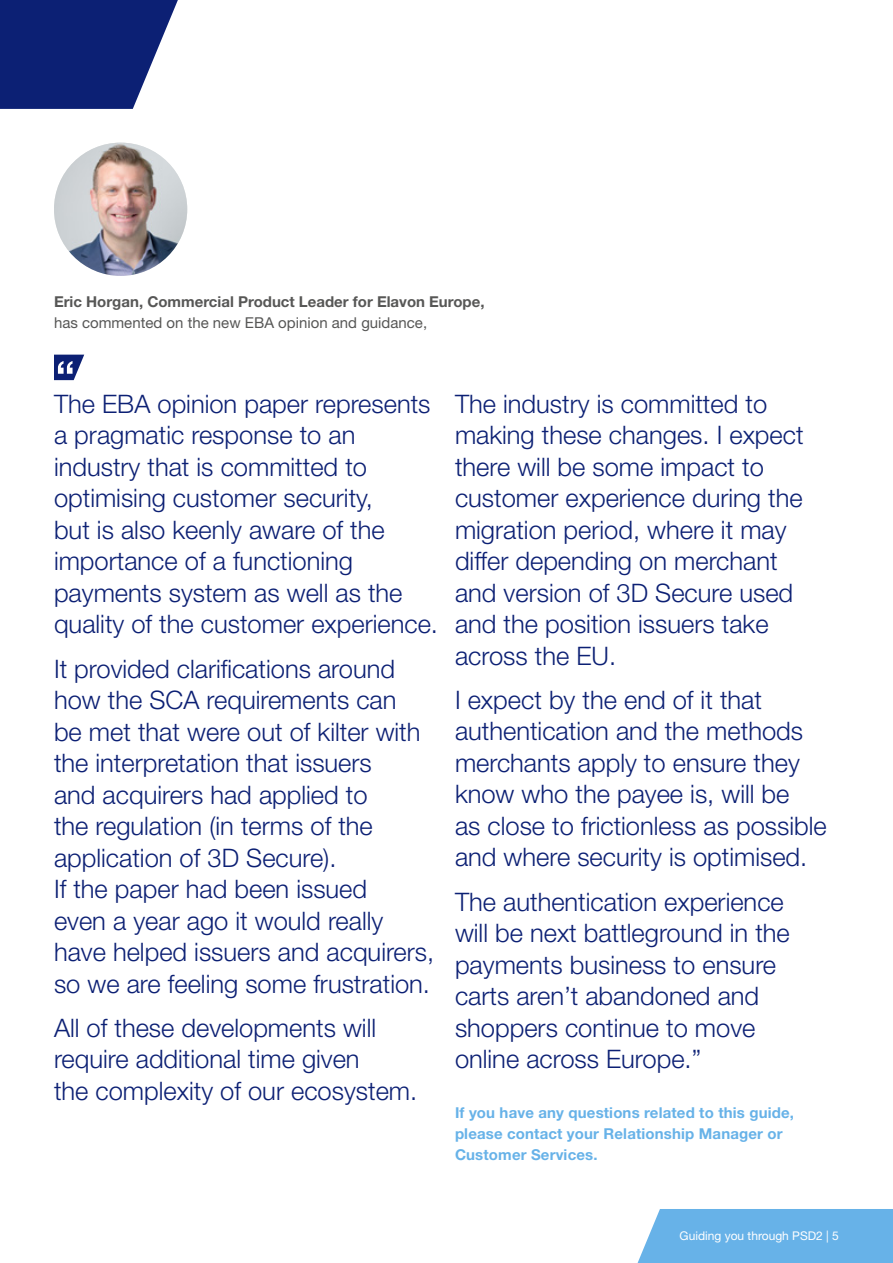
<style>
.page{position:relative;width:893px;height:1263px;background:#fff}
.page>*{position:absolute;margin:0;border:0;box-sizing:border-box;transform-origin:0 0}
.t1{font:300 25.5px/31.5px "Helvetica Neue LT Std";color:#0c2074}
.t2{font:700 15px/21px "Helvetica Neue LT Std";letter-spacing:.01em;color:#67b2e8}
.t3{font:700 15px "Helvetica Neue LT Std";color:#575756}
.t4{font:15px "Helvetica Neue LT Std";color:#575756}
.t5{font:12px "Helvetica Neue LT Std";color:#fff}
</style>
<div class="page">
<div style="left:637px;top:1209px;width:256px;height:54px;background:#67b2e8"></div>
<svg style="left:0;top:0;width:178px;height:109px;background:#2a3b85"></svg>
<img style="left:54px;top:143px;width:133px;height:133px;border-radius:67px">
<svg style="left:54px;top:355px;width:30px;height:25px"></svg>
<p class="t3" style="left:54px;top:293px;width:432px">Eric Horgan, Commercial Product Leader for Elavon Europe,</p>
<p class="t4" style="left:54px;top:314px;width:375px">has commented on the new EBA opinion and guidance,</p>
<p class="t1" style="left:54px;top:387px;width:385px">The EBA opinion paper represents a pragmatic response to an industry that is committed to optimising customer security,<br>but is also keenly aware of the importance of a functioning payments system as well as the quality of the customer experience.</p>
<p class="t1" style="left:54px;top:652px;width:382px">It provided clarifications around how the SCA requirements can<br>be met that were out of kilter with the interpretation that issuers<br>and acquirers had applied to<br>the regulation (in terms of the application of 3D Secure).<br>If the paper had been issued<br>even a year ago it would really have helped issuers and acquirers, so we are feeling some frustration.</p>
<p class="t1" style="left:54px;top:1011px;width:365px">All of these developments will require additional time given<br>the complexity of our ecosystem.</p>
<p class="t1" style="left:455px;top:387px;width:350px">The industry is committed to making these changes. I expect there will be some impact to customer experience during the migration period, where it may differ depending on merchant and version of 3D Secure used and the position issuers take across the EU.</p>
<p class="t1" style="left:455px;top:684px;width:373px">I expect by the end of it that authentication and the methods merchants apply to ensure they know who the payee is, will be<br>as close to frictionless as possible and where security is optimised.</p>
<p class="t1" style="left:455px;top:885px;width:336px">The authentication experience will be next battleground in the payments business to ensure carts aren’t abandoned and shoppers continue to move online across Europe.”</p>
<p class="t2" style="left:455px;top:1101px;width:341px">If you have any questions related to this guide, please contact your Relationship Manager or<br>Customer Services.</p>
<p class="t5" style="left:680px;top:1229px;width:161px">Guiding you through PSD2 | 5</p>
</div>
